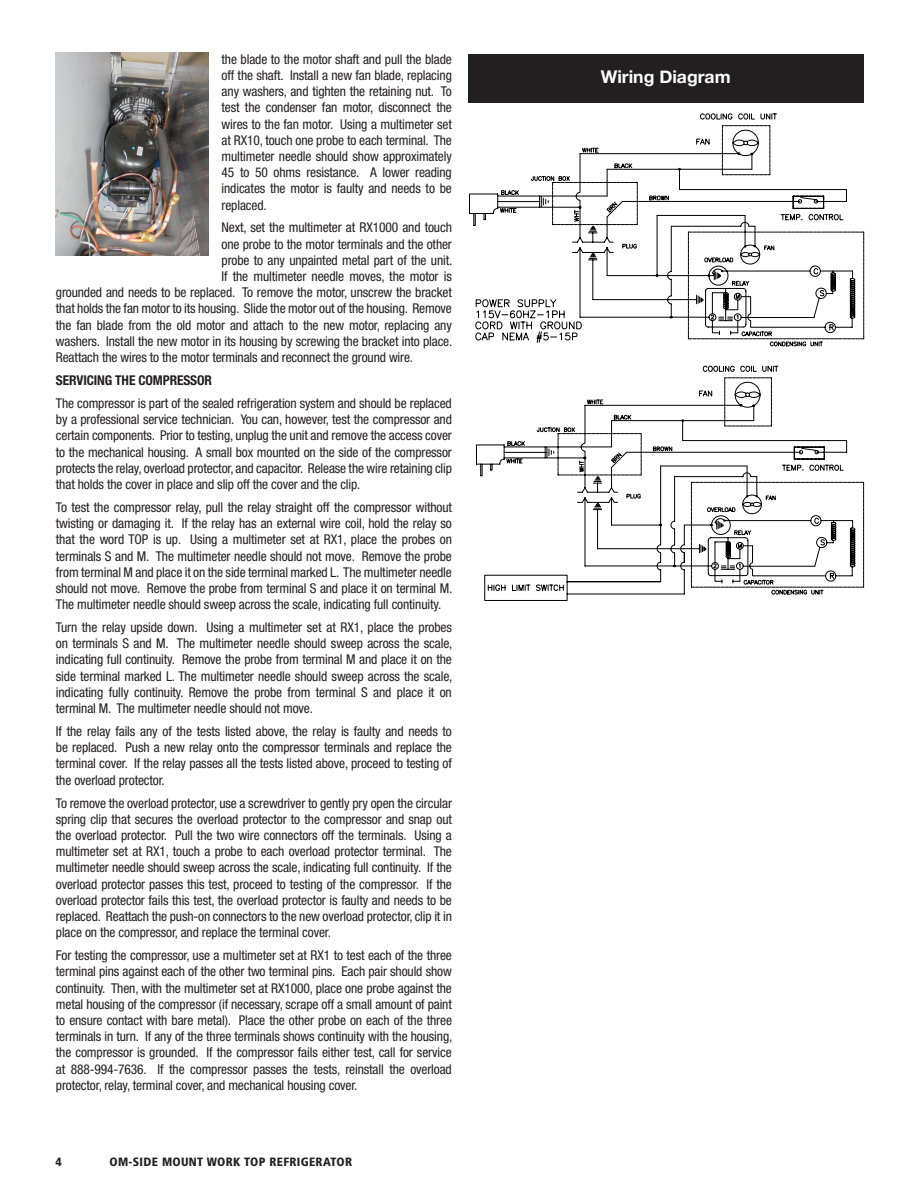
<style>
.page{position:relative;width:918px;height:1188px;background:#fff}
.page>*{position:absolute;margin:0;border:0;box-sizing:border-box;transform-origin:0 0}
.t1{font:700 17.55px "Helvetica Neue";color:#fff}
.t2{font:condensed 13.5px/16.2px "Helvetica Neue";letter-spacing:-.01em;color:#231f20;text-align:justify}
.t3{font:700 condensed 13.5px "Helvetica Neue";letter-spacing:-.01em;color:#231f20}
.t4{font:900 condensed 12px "Frutiger";letter-spacing:.025em;color:#231f20}
</style>
<div class="page">
<div style="left:468px;top:54px;width:396px;height:49px;background:#231f20"></div>
<svg style="left:469px;top:113px;width:308px;height:230px"></svg>
<svg style="left:606px;top:231px;width:258px;height:116px"></svg>
<svg style="left:572px;top:125px;width:283px;height:195px"></svg>
<svg style="left:476px;top:365px;width:303px;height:112px"></svg>
<svg style="left:484px;top:377px;width:372px;height:224px"></svg>
<img style="left:56px;top:52px;width:153px;height:204px">
<p class="t2" style="left:222px;top:51px;width:232px">the blade to the motor shaft and pull the blade off the shaft. Install a new fan blade, replacing any washers, and tighten the retaining nut. To test the condenser fan motor, disconnect the wires to the fan motor. Using a multimeter set at RX10, touch one probe to each terminal. The multimeter needle should show approximately 45 to 50 ohms resistance. A lower reading indicates the motor is faulty and needs to be replaced.</p>
<p class="t2" style="left:222px;top:220px;width:232px">Next, set the multimeter at RX1000 and touch</p>
<p class="t2" style="left:222px;top:236px;width:232px">one probe to the motor terminals and the other</p>
<p class="t2" style="left:222px;top:252px;width:232px">probe to any unpainted metal part of the unit.</p>
<p class="t2" style="left:222px;top:268px;width:232px">If the multimeter needle moves, the motor is</p>
<p class="t2" style="left:56px;top:284px;width:398px">grounded and needs to be replaced. To remove the motor, unscrew the bracket</p>
<p class="t2" style="left:56px;top:301px;width:398px">that holds the fan motor to its housing. Slide the motor out of the housing. Remove</p>
<p class="t2" style="left:56px;top:317px;width:398px">the fan blade from the old motor and attach to the new motor, replacing any</p>
<p class="t2" style="left:56px;top:333px;width:398px">washers. Install the new motor in its housing by screwing the bracket into place.</p>
<p class="t2" style="left:56px;top:349px;width:359px">Reattach the wires to the motor terminals and reconnect the ground wire.</p>
<p class="t3" style="left:56px;top:372px;width:158px">SERVICING THE COMPRESSOR</p>
<p class="t2" style="left:56px;top:395px;width:398px">The compressor is part of the sealed refrigeration system and should be replaced by a professional service technician. You can, however, test the compressor and certain components. Prior to testing, unplug the unit and remove the access cover to the mechanical housing. A small box mounted on the side of the compressor protects the relay, overload protector, and capacitor. Release the wire retaining clip that holds the cover in place and slip off the cover and the clip.</p>
<p class="t2" style="left:56px;top:499px;width:398px">To test the compressor relay, pull the relay straight off the compressor without twisting or damaging it. If the relay has an external wire coil, hold the relay so that the word TOP is up. Using a multimeter set at RX1, place the probes on terminals S and M. The multimeter needle should not move. Remove the probe from terminal M and place it on the side terminal marked L. The multimeter needle should not move. Remove the probe from terminal S and place it on terminal M.<br>The multimeter needle should sweep across the scale, indicating full continuity.</p>
<p class="t2" style="left:56px;top:619px;width:398px">Turn the relay upside down. Using a multimeter set at RX1, place the probes on terminals S and M. The multimeter needle should sweep across the scale, indicating full continuity. Remove the probe from terminal M and place it on the side terminal marked L. The multimeter needle should sweep across the scale, indicating fully continuity. Remove the probe from terminal S and place it on terminal M. The multimeter needle should not move.</p>
<p class="t2" style="left:56px;top:723px;width:398px">If the relay fails any of the tests listed above, the relay is faulty and needs to be replaced. Push a new relay onto the compressor terminals and replace the terminal cover. If the relay passes all the tests listed above, proceed to testing of the overload protector.</p>
<p class="t2" style="left:56px;top:795px;width:398px">To remove the overload protector, use a screwdriver to gently pry open the circular spring clip that secures the overload protector to the compressor and snap out the overload protector. Pull the two wire connectors off the terminals. Using a multimeter set at RX1, touch a probe to each overload protector terminal. The multimeter needle should sweep across the scale, indicating full continuity. If the overload protector passes this test, proceed to testing of the compressor. If the overload protector fails this test, the overload protector is faulty and needs to be replaced. Reattach the push-on connectors to the new overload protector, clip it in place on the compressor, and replace the terminal cover.</p>
<p class="t2" style="left:56px;top:947px;width:398px">For testing the compressor, use a multimeter set at RX1 to test each of the three terminal pins against each of the other two terminal pins. Each pair should show continuity. Then, with the multimeter set at RX1000, place one probe against the metal housing of the compressor (if necessary, scrape off a small amount of paint to ensure contact with bare metal). Place the other probe on each of the three terminals in turn. If any of the three terminals shows continuity with the housing, the compressor is grounded. If the compressor fails either test, call for service at 888-994-7636. If the compressor passes the tests, reinstall the overload protector, relay, terminal cover, and mechanical housing cover.</p>
<p class="t4" style="left:56px;top:1154px;width:8px">4</p>
<p class="t4" style="left:110px;top:1154px;width:244px">OM-SIDE MOUNT WORK TOP REFRIGERATOR</p>
<p class="t1" style="left:601px;top:63px;width:131px">Wiring Diagram</p>
</div>
